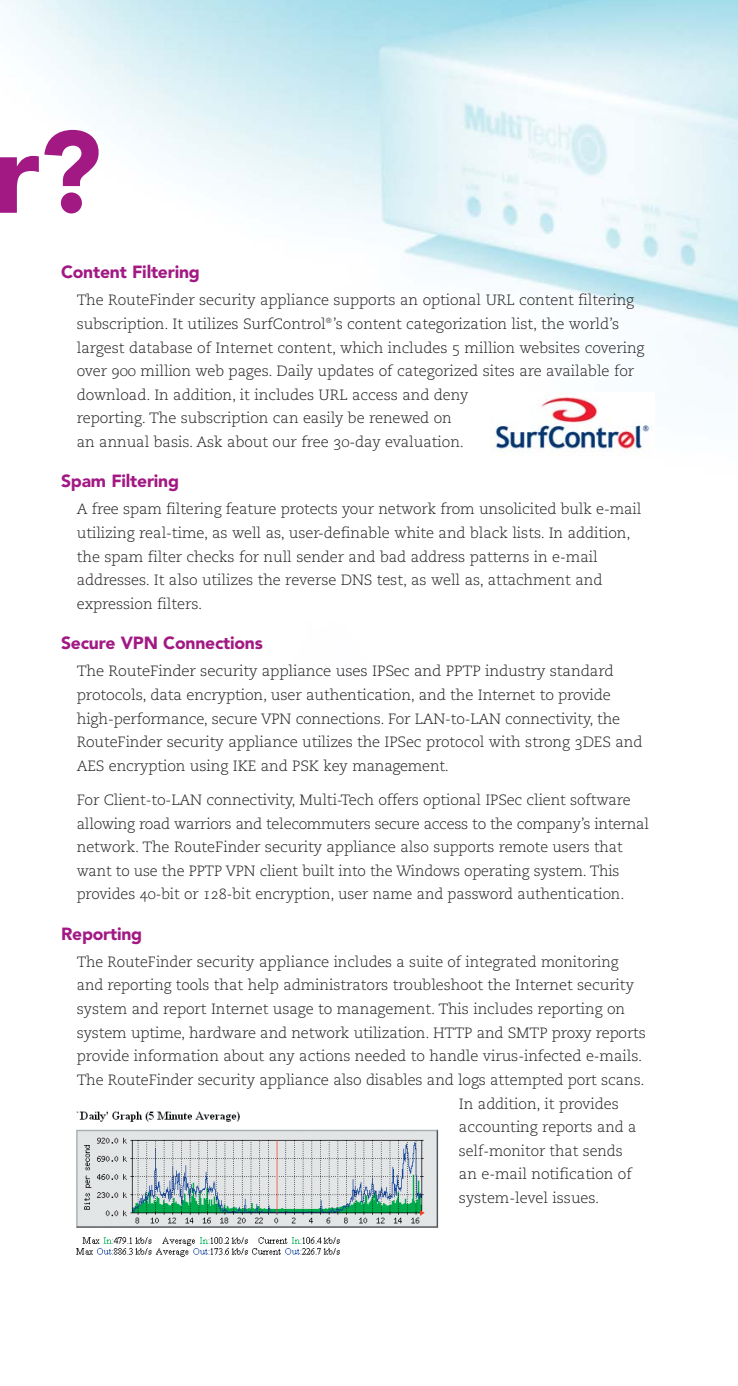
<style>
.page{position:relative;width:738px;height:1386px;background:#fff}
.page>*{position:absolute;margin:0;border:0;box-sizing:border-box;transform-origin:0 0}
.t1{font:900 114.1px "Avenir";color:#a21983}
.t2{font:900 17.5px "Avenir";letter-spacing:-.01em;color:#a21983}
.t3{font:14.88px/23.6px "Caecilia Light Os F";letter-spacing:-.005em;color:#231f20}
</style>
<div class="page">
<img style="left:76px;top:1111px;width:363px;height:146px">
<img style="left:490px;top:392px;width:163px;height:64px">
<h1 class="t1" style="left:-6px;top:127px;width:109px">r?</h1>
<p class="t2" style="left:61px;top:265px;width:140px">Content Filtering</p>
<p class="t3" style="left:77px;top:290px;width:569px">The RouteFinder security appliance supports an optional URL content filtering subscription. It utilizes SurfControl<sup>®</sup>’s content categorization list, the world’s largest database of Internet content, which includes 5 million websites covering over 900 million web pages. Daily updates of categorized sites are available for download. In addition, it includes URL access and deny<br>reporting. The subscription can easily be renewed on<br>an annual basis. Ask about our free 30-day evaluation.</p>
<p class="t2" style="left:61px;top:474px;width:120px">Spam Filtering</p>
<p class="t3" style="left:77px;top:499px;width:566px">A free spam filtering feature protects your network from unsolicited bulk e-mail utilizing real-time, as well as, user-definable white and black lists. In addition, the spam filter checks for null sender and bad address patterns in e-mail addresses. It also utilizes the reverse DNS test, as well as, attachment and expression filters.</p>
<p class="t2" style="left:61px;top:636px;width:203px">Secure VPN Connections</p>
<p class="t3" style="left:77px;top:661px;width:567px">The RouteFinder security appliance uses IPSec and PPTP industry standard protocols, data encryption, user authentication, and the Internet to provide high-performance, secure VPN connections. For LAN-to-LAN connectivity, the RouteFinder security appliance utilizes the IPSec protocol with strong 3DES and AES encryption using IKE and PSK key management.</p>
<p class="t3" style="left:77px;top:789px;width:574px">For Client-to-LAN connectivity, Multi-Tech offers optional IPSec client software allowing road warriors and telecommuters secure access to the company’s internal network. The RouteFinder security appliance also supports remote users that want to use the PPTP VPN client built into the Windows operating system. This provides 40-bit or 128-bit encryption, user name and password authentication.</p>
<p class="t2" style="left:61px;top:926px;width:83px">Reporting</p>
<p class="t3" style="left:77px;top:951px;width:543px">The RouteFinder security appliance includes a suite of integrated monitoring</p>
<p class="t3" style="left:77px;top:975px;width:558px">and reporting tools that help administrators troubleshoot the Internet security</p>
<p class="t3" style="left:77px;top:998px;width:550px">system and report Internet usage to management. This includes reporting on</p>
<p class="t3" style="left:77px;top:1022px;width:570px">system uptime, hardware and network utilization. HTTP and SMTP proxy reports</p>
<p class="t3" style="left:77px;top:1046px;width:567px">provide information about any actions needed to handle virus-infected e-mails.</p>
<p class="t3" style="left:77px;top:1069px;width:569px">The RouteFinder security appliance also disables and logs attempted port scans.</p>
<p class="t3" style="left:459px;top:1093px;width:161px">In addition, it provides</p>
<p class="t3" style="left:459px;top:1117px;width:179px">accounting reports and a</p>
<p class="t3" style="left:459px;top:1140px;width:165px">self-monitor that sends</p>
<p class="t3" style="left:459px;top:1164px;width:174px">an e-mail notification of</p>
<p class="t3" style="left:459px;top:1187px;width:142px">system-level issues.</p>
</div>
